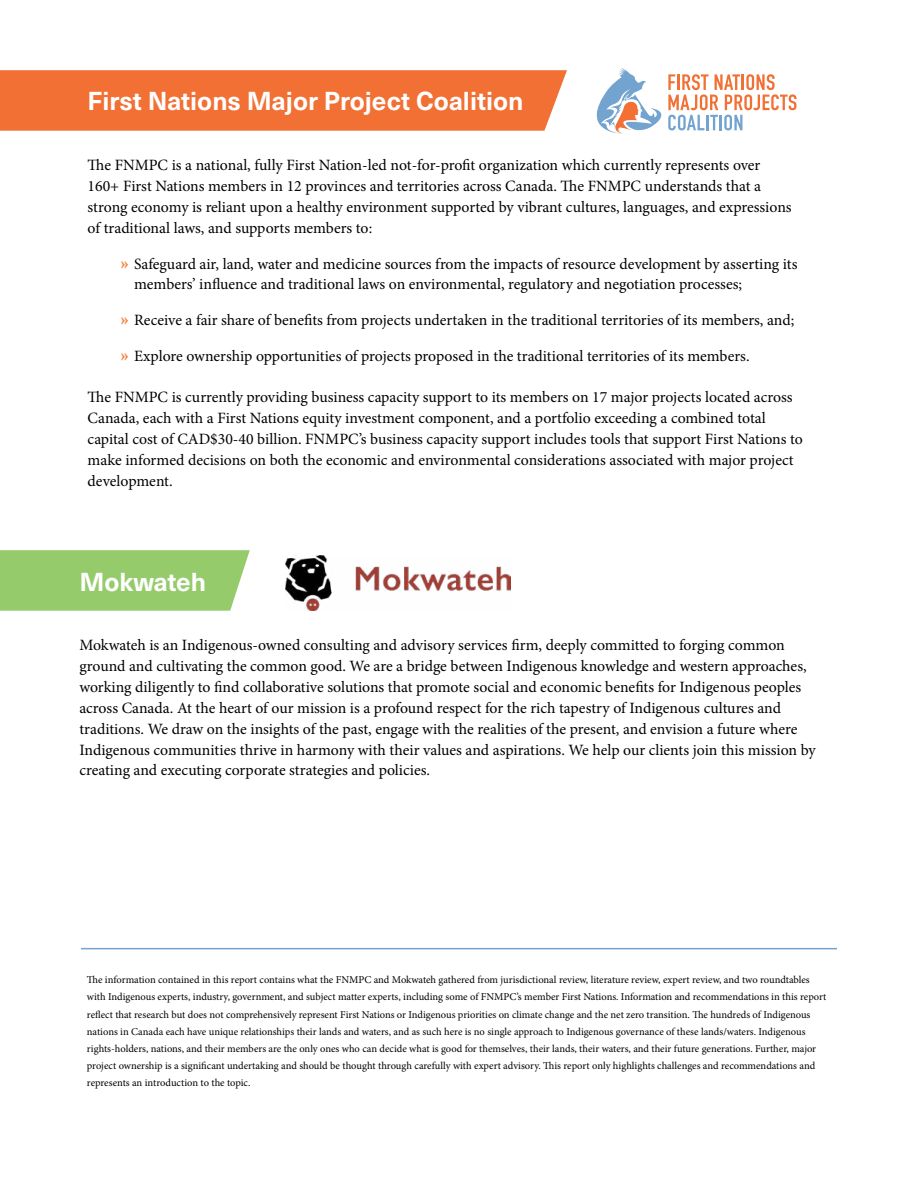
<style>
.page{position:relative;width:918px;height:1188px;background:#fff}
.page>*{position:absolute;margin:0;border:0;box-sizing:border-box;transform-origin:0 0}
.t1{font:700 25.5px "Neue Haas Unica W1 G";color:#fff}
.t2{font:15.75px/20.9px "Minion Pro";color:#000}
.t3{font:10.5px/17.1px "Minion Pro";letter-spacing:-.005em;color:#000}
.s1{font-weight:700;font-size:18.75px;color:#f47d36}
</style>
<div class="page">
<div style="left:0;top:70px;width:567px;height:61px;background:#f27033"></div>
<svg style="left:0;top:550px;width:250px;height:61px;background:#9acd72"></svg>
<svg style="left:596px;top:68px;width:200px;height:66px"></svg>
<img style="left:286px;top:556px;width:224px;height:55px">
<hr style="left:81px;top:948px;width:756px;height:1px;background:#73a3cf">
<h1 class="t1" style="left:88px;top:81px;width:437px">First Nations Major Project Coalition</h1>
<p class="t2" style="left:88px;top:155px;width:706px">The FNMPC is a national, fully First Nation-led not-for-profit organization which currently represents over 160+ First Nations members in 12 provinces and territories across Canada. The FNMPC understands that a strong economy is reliant upon a healthy environment supported by vibrant cultures, languages, and expressions of traditional laws, and supports members to:</p>
<p class="t2" style="left:134px;top:253px;width:665px;text-indent:-14px"><span class="s1">»</span> Safeguard air, land, water and medicine sources from the impacts of resource development by asserting its members’ influence and traditional laws on environmental, regulatory and negotiation processes;</p>
<p class="t2" style="left:121px;top:310px;width:675px"><span class="s1">»</span> Receive a fair share of benefits from projects undertaken in the traditional territories of its members, and;</p>
<p class="t2" style="left:121px;top:345px;width:630px"><span class="s1">»</span> Explore ownership opportunities of projects proposed in the traditional territories of its members.</p>
<p class="t2" style="left:88px;top:387px;width:717px">The FNMPC is currently providing business capacity support to its members on 17 major projects located across Canada, each with a First Nations equity investment component, and a portfolio exceeding a combined total capital cost of CAD$30-40 billion. FNMPC’s business capacity support includes tools that support First Nations to make informed decisions on both the economic and environmental considerations associated with major project development.</p>
<h1 class="t1" style="left:79px;top:563px;width:128px">Mokwateh</h1>
<p class="t2" style="left:79px;top:635px;width:738px">Mokwateh is an Indigenous-owned consulting and advisory services firm, deeply committed to forging common ground and cultivating the common good. We are a bridge between Indigenous knowledge and western approaches, working diligently to find collaborative solutions that promote social and economic benefits for Indigenous peoples across Canada. At the heart of our mission is a profound respect for the rich tapestry of Indigenous cultures and traditions. We draw on the insights of the past, engage with the realities of the present, and envision a future where Indigenous communities thrive in harmony with their values and aspirations. We help our clients join this mission by creating and executing corporate strategies and policies.</p>
<p class="t3" style="left:87px;top:971px;width:741px">The information contained in this report contains what the FNMPC and Mokwateh gathered from jurisdictional review, literature review, expert review, and two roundtables with Indigenous experts, industry, government, and subject matter experts, including some of FNMPC’s member First Nations. Information and recommendations in this report reflect that research but does not comprehensively represent First Nations or Indigenous priorities on climate change and the net zero transition. The hundreds of Indigenous nations in Canada each have unique relationships their lands and waters, and as such here is no single approach to Indigenous governance of these lands/waters. Indigenous rights-holders, nations, and their members are the only ones who can decide what is good for themselves, their lands, their waters, and their future generations. Further, major project ownership is a significant undertaking and should be thought through carefully with expert advisory. This report only highlights challenges and recommendations and represents an introduction to the topic.</p>
</div>
